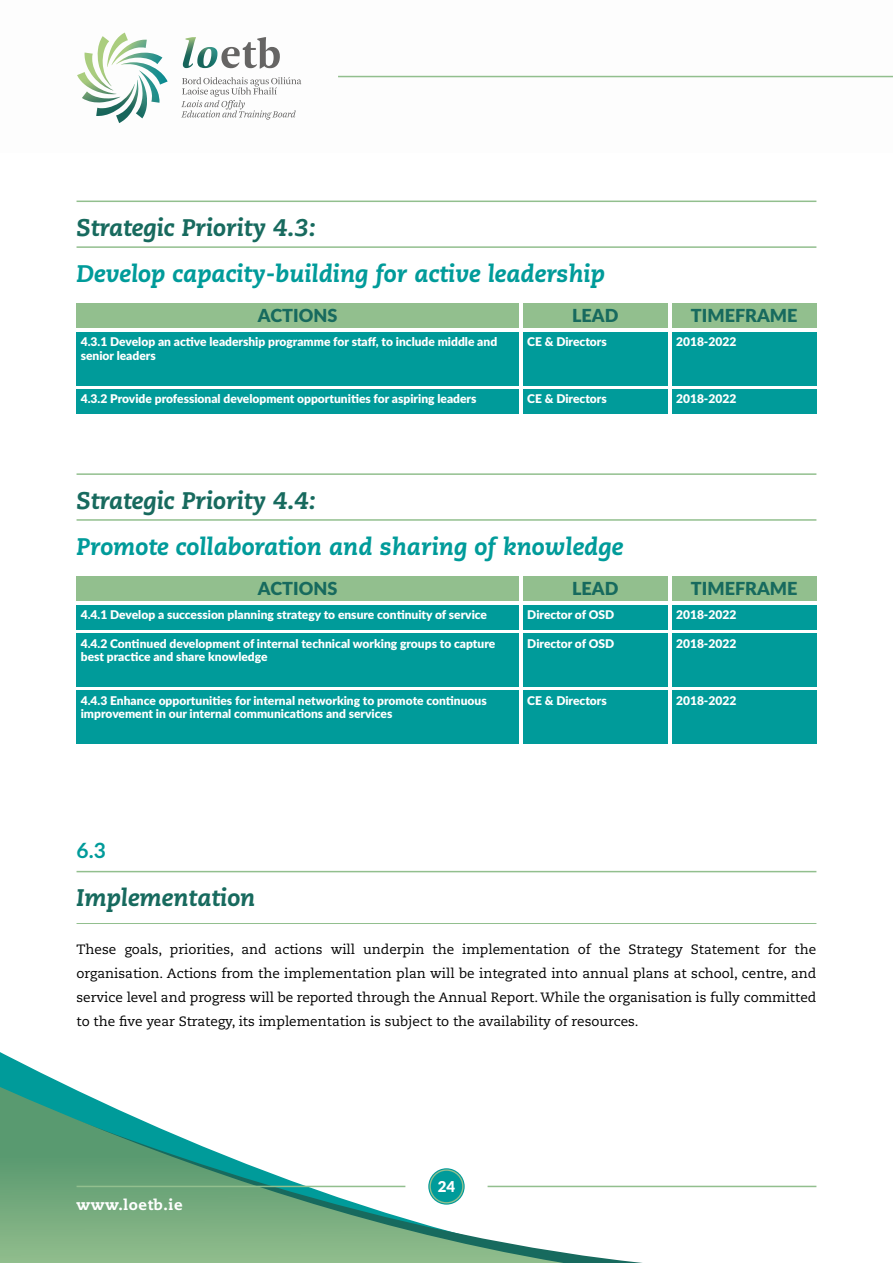
<style>
.page{position:relative;width:893px;height:1263px;background:#fff}
.page>*{position:absolute;margin:0;border:0;box-sizing:border-box;transform-origin:0 0}
.t1{font:italic 800 24px "Caecilia LT Std";color:#009b9a}
.t2{font:italic 800 24px "Caecilia LT Std";color:#176a5e}
.t3{font:700 21px "Lato";color:#009b9a}
.t4{font:900 18px "Lato";color:#176a5e}
.t5{font:900 15px "Lato";color:#fff}
.t6{font:800 14.85px "Caecilia LT Std";letter-spacing:.04em;color:#fff}
.t7{font:13.5px/24px "Caecilia LT Std";color:#000;text-align:justify}
.t8{font:900 12px/13.5px "Lato";color:#fff}
</style>
<div class="page">
<hr style="left:338px;top:76px;width:555px;height:1px;background:#92bf8e">
<svg style="left:183px;top:37px;width:97px;height:31px"></svg>
<svg style="left:181px;top:77px;width:120px;height:43px"></svg>
<svg style="left:77px;top:33px;width:91px;height:90px"></svg>
<hr style="left:77px;top:473px;width:739px;height:2px;background:#92bf8e">
<hr style="left:77px;top:519px;width:739px;height:2px;background:#92bf8e">
<div style="left:77px;top:576px;width:442px;height:25px;background:#92bf8e"></div>
<div style="left:523px;top:576px;width:145px;height:25px;background:#92bf8e"></div>
<div style="left:672px;top:576px;width:144px;height:25px;background:#92bf8e"></div>
<div style="left:77px;top:605px;width:442px;height:24px;background:#009b9a"></div>
<div style="left:523px;top:605px;width:145px;height:24px;background:#009b9a"></div>
<div style="left:672px;top:605px;width:144px;height:24px;background:#009b9a"></div>
<div style="left:523px;top:634px;width:145px;height:53px;background:#009b9a"></div>
<div style="left:672px;top:634px;width:144px;height:53px;background:#009b9a"></div>
<div style="left:77px;top:634px;width:442px;height:53px;background:#009b9a"></div>
<div style="left:523px;top:691px;width:145px;height:53px;background:#009b9a"></div>
<div style="left:672px;top:691px;width:144px;height:53px;background:#009b9a"></div>
<div style="left:77px;top:691px;width:442px;height:53px;background:#009b9a"></div>
<hr style="left:77px;top:871px;width:739px;height:1px;background:#92bf8e">
<hr style="left:77px;top:201px;width:739px;height:1px;background:#92bf8e">
<hr style="left:77px;top:246px;width:739px;height:2px;background:#92bf8e">
<div style="left:77px;top:303px;width:442px;height:25px;background:#92bf8e"></div>
<div style="left:523px;top:303px;width:145px;height:25px;background:#92bf8e"></div>
<div style="left:672px;top:303px;width:144px;height:25px;background:#92bf8e"></div>
<div style="left:77px;top:332px;width:442px;height:53px;background:#009b9a"></div>
<div style="left:523px;top:332px;width:145px;height:53px;background:#009b9a"></div>
<div style="left:672px;top:332px;width:144px;height:53px;background:#009b9a"></div>
<div style="left:523px;top:389px;width:145px;height:25px;background:#009b9a"></div>
<div style="left:672px;top:389px;width:144px;height:25px;background:#009b9a"></div>
<div style="left:77px;top:389px;width:442px;height:25px;background:#009b9a"></div>
<svg style="left:0;top:1052px;width:817px;height:211px"></svg>
<svg style="left:0;top:1087px;width:564px;height:176px"></svg>
<svg style="left:428px;top:1168px;width:37px;height:36px"></svg>
<div style="left:429px;top:1169px;width:34px;height:34px;border:1px solid #92bf8e;border-radius:50%"></div>
<hr style="left:77px;top:1186px;width:328px;height:1px;background:#92bf8e">
<hr style="left:488px;top:1186px;width:328px;height:1px;background:#92bf8e">
<h1 class="t2" style="left:77px;top:213px;width:241px">Strategic Priority 4.3:</h1>
<h1 class="t1" style="left:77px;top:259px;width:530px">Develop capacity-building for active leadership</h1>
<h3 class="t4" style="left:258px;top:302px;width:37px">ACTION</h3>
<h3 class="t4" style="left:327px;top:302px;width:11px">S</h3>
<h3 class="t4" style="left:572px;top:302px;width:48px">LEAD</h3>
<h3 class="t4" style="left:691px;top:302px;width:13px">TIMEFRAME</h3>
<p class="t8" style="left:81px;top:334px;width:418px">4.3.1 Develop an active leadership programme for staff, to include middle and senior leaders</p>
<p class="t8" style="left:527px;top:334px;width:81px">CE &amp; Directors</p>
<p class="t8" style="left:676px;top:334px;width:62px">2018-2022</p>
<p class="t8" style="left:81px;top:392px;width:397px">4.3.2 Provide professional development opportunities for aspiring leaders</p>
<p class="t8" style="left:527px;top:392px;width:81px">CE &amp; Directors</p>
<p class="t8" style="left:676px;top:392px;width:62px">2018-2022</p>
<h1 class="t2" style="left:77px;top:486px;width:241px">Strategic Priority 4.4:</h1>
<h1 class="t1" style="left:77px;top:532px;width:548px">Promote collaboration and sharing of knowledge</h1>
<h3 class="t4" style="left:258px;top:575px;width:37px">ACTION</h3>
<h3 class="t4" style="left:327px;top:575px;width:11px">S</h3>
<h3 class="t4" style="left:572px;top:575px;width:48px">LEAD</h3>
<h3 class="t4" style="left:691px;top:575px;width:13px">TIMEFRAME</h3>
<p class="t8" style="left:81px;top:607px;width:408px">4.4.1 Develop a succession planning strategy to ensure continuity of service</p>
<p class="t8" style="left:527px;top:607px;width:88px">Director of OSD</p>
<p class="t8" style="left:676px;top:607px;width:62px">2018-2022</p>
<p class="t8" style="left:81px;top:636px;width:416px">4.4.2 Continued development of internal technical working groups to capture</p>
<p class="t8" style="left:527px;top:636px;width:88px">Director of OSD</p>
<p class="t8" style="left:676px;top:636px;width:62px">2018-2022</p>
<p class="t8" style="left:81px;top:649px;width:188px">best practice and share knowledge</p>
<p class="t8" style="left:81px;top:693px;width:407px">4.4.3 Enhance opportunities for internal networking to promote continuous</p>
<p class="t8" style="left:527px;top:693px;width:81px">CE &amp; Directors</p>
<p class="t8" style="left:676px;top:693px;width:62px">2018-2022</p>
<p class="t8" style="left:81px;top:707px;width:313px">improvement in our internal communications and services</p>
<h2 class="t3" style="left:77px;top:835px;width:31px">6.3</h2>
<h1 class="t2" style="left:77px;top:883px;width:180px">Implementation</h1>
<p class="t7" style="left:77px;top:938px;width:741px">These goals, priorities, and actions will underpin the implementation of the Strategy Statement for the organisation. Actions from the implementation plan will be integrated into annual plans at school, centre, and service level and progress will be reported through the Annual Report. While the organisation is fully committed to the five year Strategy, its implementation is subject to the availability of resources.</p>
<p class="t6" style="left:77px;top:1196px;width:108px">www.loetb.ie</p>
<p class="t5" style="left:438px;top:1175px;width:19px">24</p>
</div>
